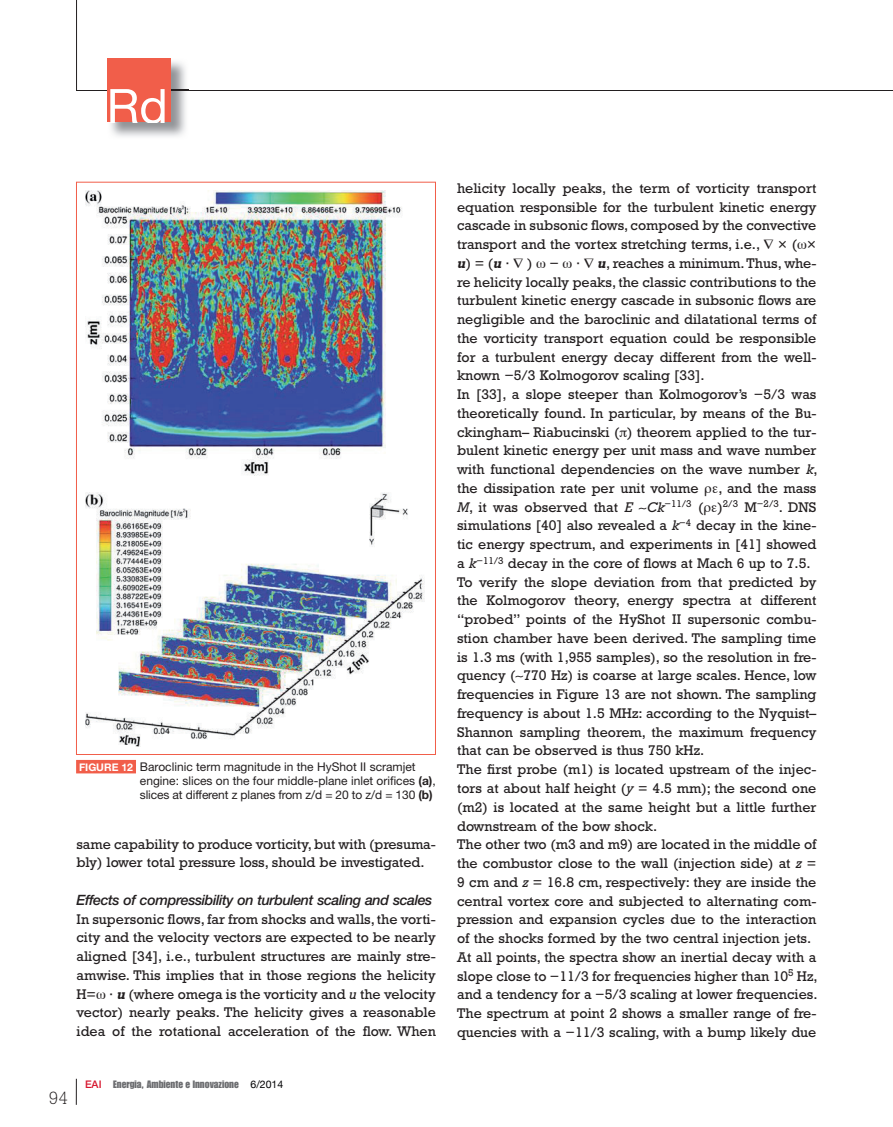
<style>
.page{position:relative;width:893px;height:1127px;background:#fff}
.page>*{position:absolute;margin:0;border:0;box-sizing:border-box;transform-origin:0 0}
.t1{font:300 18px "Rockwell";color:#231f20}
.t2{font:14.25px/18.8px "Rockwell";color:#231f20}
.t3{font:italic 500 14.25px "Helvetica Neue";letter-spacing:-.03em;color:#231f20}
.t4{font:12px/14.2px "Helvetica Neue";color:#231f20}
.t5{font:10.5px "Impact";color:#6c6d70}
.s1{font-weight:700;font-size:10.5px;color:#fff}
.s2{font-weight:700}
.s3{font-weight:700;font-style:italic}
.s4{font-style:italic}
.s5{font-family:"Helvetica Neue";font-weight:500;color:#d7162e}
.s6{font-family:"Helvetica Neue";color:#000002}
</style>
<div class="page">
<hr style="left:76px;top:0;width:1px;height:90px;background:#231f20">
<hr style="left:77px;top:90px;width:816px;height:1px;background:#231f20">
<img style="left:110px;top:61px;width:78px;height:76px">
<img style="left:171px;top:90px;width:17px;height:1px">
<div style="left:108px;top:58px;width:63px;height:64px;background:#f15e4a"></div>
<svg style="left:110px;top:89px;width:55px;height:33px"></svg>
<svg style="left:76px;top:1079px;width:1px;height:26px"></svg>
<img style="left:85px;top:190px;width:340px;height:557px">
<div style="left:76px;top:760px;width:60px;height:13px;background:#f15e4a"></div>
<p class="t4" style="left:140px;top:760px;width:297px;text-indent:-61px"><span class="s1">FIGURE 12</span> Baroclinic term magnitude in the HyShot II scramjet engine: slices on the four middle-plane inlet orifices <span class="s2">(a)</span>, slices at different z planes from z/d = 20 to z/d = 130 <span class="s2">(b)</span></p>
<p class="t2" style="left:77px;top:836px;width:361px">same capability to produce vorticity, but with (presuma&shy;bly) lower total pressure loss, should be investigated.</p>
<p class="t3" style="left:77px;top:895px;width:357px">Effects of compressibility on turbulent scaling and scales</p>
<p class="t2" style="left:77px;top:911px;width:361px;text-align:justify">In supersonic flows, far from shocks and walls, the vorti&shy;city and the velocity vectors are expected to be nearly aligned [34], i.e., turbulent structures are mainly stre&shy;amwise. This implies that in those regions the helicity H= · <span class="s3">u</span> (where omega is the vorticity and <span class="s4">u</span> the velocity vector) nearly peaks. The helicity gives a reasonable idea of the rotational acceleration of the flow. When</p>
<p class="t1" style="left:49px;top:1091px;width:21px">94</p>
<p class="t5" style="left:85px;top:1080px;width:200px"><span class="s5">EAI</span> Energia, Ambiente e Innovazione <span class="s6">6/2014</span></p>
<p class="t2" style="left:457px;top:180px;width:362px">helicity locally peaks, the term of vorticity transport equation responsible for the turbulent kinetic energy cascade in subsonic flows, composed by the convective transport and the vortex stretching terms, i.e., ∇ × ( × <span class="s3">u</span>) = (<span class="s3">u</span> · ∇ ) − · ∇ <span class="s3">u</span>, reaches a minimum. Thus, whe&shy;re helicity locally peaks, the classic contributions to the turbulent kinetic energy cascade in subsonic flows are negligible and the baroclinic and dilatational terms of the vorticity transport equation could be responsible for a turbulent energy decay different from the well&shy;known −5/3 Kolmogorov scaling [33].<br>In [33], a slope steeper than Kolmogorov’s −5/3 was theoretically found. In particular, by means of the Bu&shy;ckingham– Riabucinski ( ) theorem applied to the tur&shy;bulent kinetic energy per unit mass and wave number with functional dependencies on the wave number <span class="s4">k</span>, the dissipation rate per unit volume</p>
<p class="t2" style="left:457px;top:480px;width:362px;text-indent:261px">, and the mass <span class="s4">M</span>, it was observed that <span class="s4">E</span> ∼<span class="s4">Ck</span><sup>−11/3</sup> ( )<sup>2/3</sup> M<sup>−2/3</sup>. DNS simulations [40] also revealed a <span class="s4">k</span><sup>−4</sup> decay in the kine&shy;tic energy spectrum, and experiments in [41] showed a <span class="s4">k</span><sup>−11/3</sup> decay in the core of flows at Mach 6 up to 7.5.<br>To verify the slope deviation from that predicted by the Kolmogorov theory, energy spectra at different “probed” points of the HyShot II supersonic combu&shy;stion chamber have been derived. The sampling time is 1.3 ms (with 1,955 samples), so the resolution in fre&shy;quency (∼770 Hz) is coarse at large scales. Hence, low frequencies in Figure 13 are not shown. The sampling frequency is about 1.5 MHz: according to the Nyquist– Shannon sampling theorem, the maximum frequency that can be observed is thus 750 kHz.<br>The first probe (m1) is located upstream of the injec&shy;tors at about half height (<span class="s4">y</span> = 4.5 mm); the second one (m2) is located at the same height but a little further downstream of the bow shock.<br>The other two (m3 and m9) are located in the middle of the combustor close to the wall (injection side) at <span class="s4">z</span> = 9 cm and <span class="s4">z</span> = 16.8 cm, respectively: they are inside the central vortex core and subjected to alternating com&shy;pression and expansion cycles due to the interaction of the shocks formed by the two central injection jets.<br>At all points, the spectra show an inertial decay with a slope close to −11/3 for frequencies higher than 10<sup>5</sup> Hz, and a tendency for a −5/3 scaling at lower frequencies.<br>The spectrum at point 2 shows a smaller range of fre&shy;quencies with a −11/3 scaling, with a bump likely due</p>
</div>
